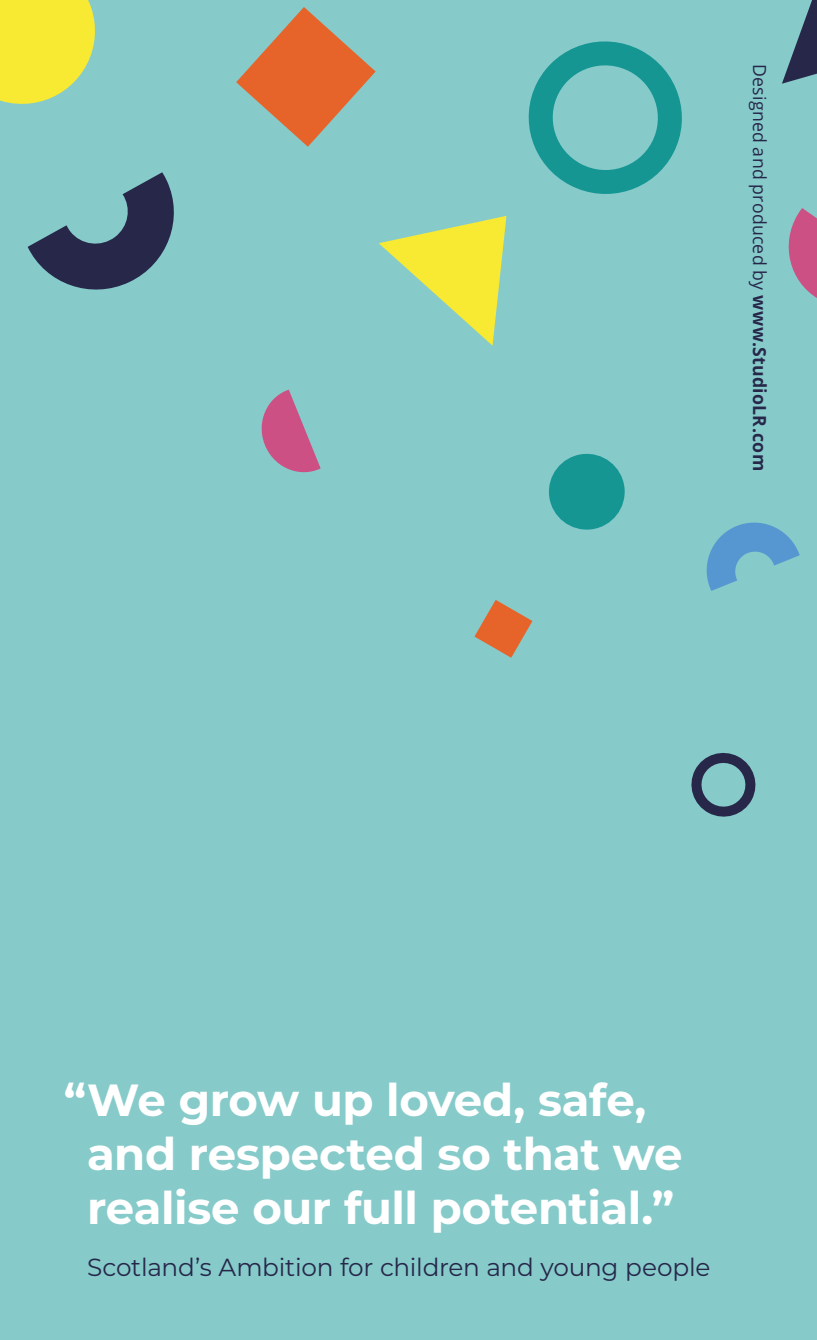
<style>
.page{position:relative;width:817px;height:1340px;background:#fff}
.page>*{position:absolute;margin:0;border:0;box-sizing:border-box;transform-origin:0 0}
.t1{font:700 45px/54px "Montserrat";letter-spacing:-.01em;color:#fff}
.t2{font:24.75px "Montserrat";letter-spacing:-.01em;color:#27274a}
.t3{font:18px "Open Sans";letter-spacing:.015em;color:#27274a}
.s1{font-weight:700}
</style>
<div class="page">
<div style="left:0;top:0;width:816px;height:1339px;background:#86cbca"></div>
<svg style="left:474px;top:600px;width:58px;height:57px"></svg>
<svg style="left:236px;top:7px;width:139px;height:140px"></svg>
<svg style="left:706px;top:522px;width:93px;height:69px"></svg>
<svg style="left:28px;top:172px;width:146px;height:118px"></svg>
<svg style="left:379px;top:216px;width:127px;height:130px"></svg>
<svg style="left:782px;top:0;width:34px;height:84px"></svg>
<svg style="left:528px;top:41px;width:154px;height:153px"></svg>
<svg style="left:691px;top:753px;width:65px;height:64px"></svg>
<svg style="left:261px;top:390px;width:59px;height:83px"></svg>
<svg style="left:788px;top:208px;width:28px;height:90px"></svg>
<svg style="left:549px;top:453px;width:76px;height:77px"></svg>
<svg style="left:0;top:0;width:95px;height:104px;background:#e9e545"></svg>
<p class="t3" style="left:771px;top:64px;width:408px;rotate:90deg">Designed and produced by <span class="s1">www.StudioLR.com</span></p>
<p class="t1" style="left:87px;top:1071px;width:596px;text-indent:-23px">“We grow up loved, safe, and respected so that we realise our full potential.”</p>
<p class="t2" style="left:87px;top:1250px;width:625px">Scotland’s Ambition for children and young people</p>
</div>
